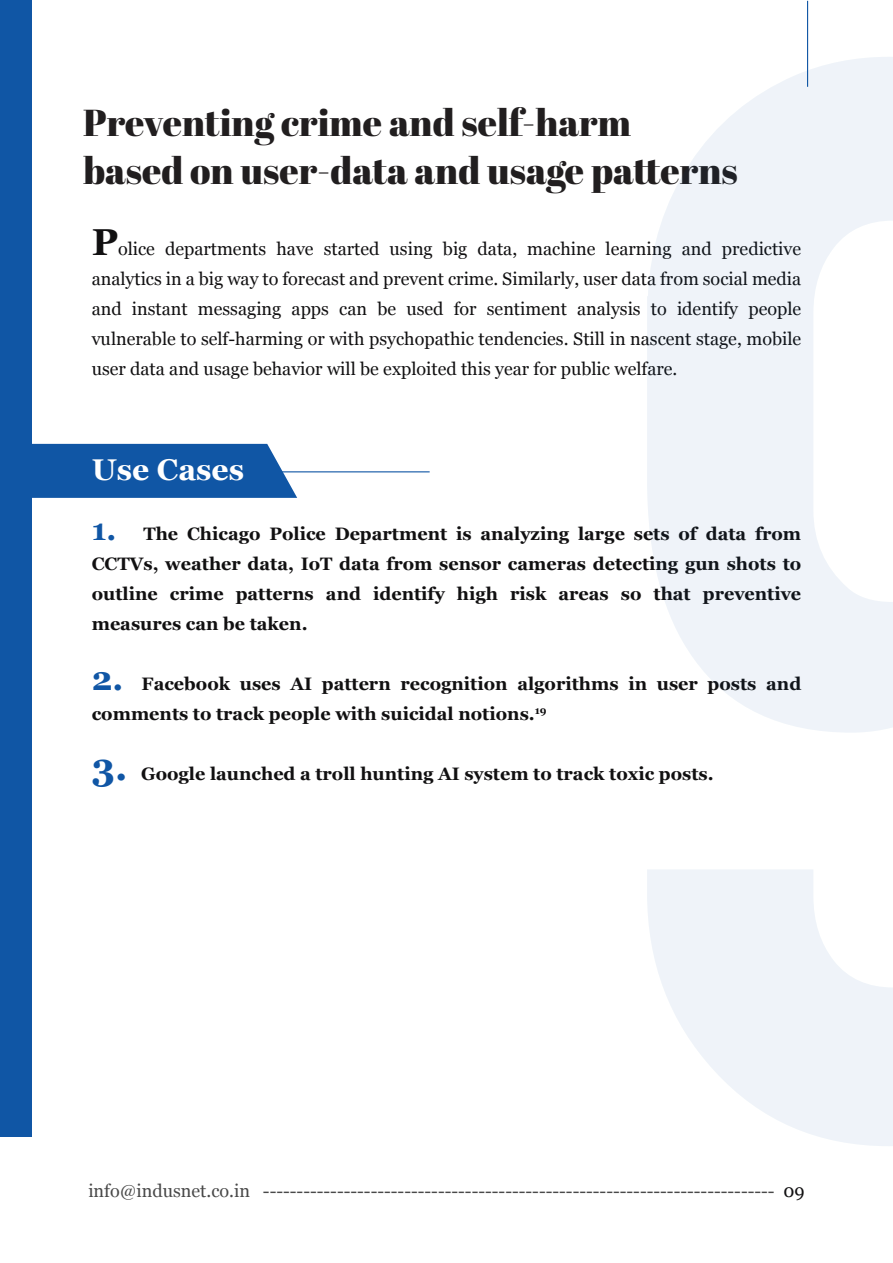
<style>
.page{position:relative;width:893px;height:1263px;background:#fff}
.page>*{position:absolute;margin:0;border:0;box-sizing:border-box;transform-origin:0 0}
.t1{font:37.5px/48px "Abril Fatface";color:#211e1f}
.t2{font:700 30px "Georgia";color:#fff}
.t3{font:18px/30px "Georgia";color:#111011;text-align:justify}
.t4{font:700 18px/30px "Georgia";color:#111011;text-align:justify}
.t5{font:18px "Georgia";color:#494949}
.s1{font-weight:700;font-size:37.5px}
.s2{font-size:30px;color:#1056a5}
.s3{font-size:33px;color:#1056a5}
.s4{font-size:37.5px;color:#1056a5}
.s5{color:#111011}
</style>
<div class="page">
<hr style="left:807px;top:1px;width:1px;height:86px;background:#1056a5">
<hr style="left:0;top:471px;width:430px;height:1px;background:#1056a5">
<div style="left:0;top:0;width:32px;height:1136px;background:#1056a5"></div>
<svg style="left:0;top:443px;width:297px;height:694px"></svg>
<svg style="left:647px;top:57px;width:246px;height:1089px;fill:#eff3f9"></svg>
<h1 class="t1" style="left:83px;top:97px;width:656px">Preventing crime and self-harm based on user-data and usage patterns</h1>
<p class="t3" style="left:92px;top:234px;width:711px"><span class="s1">P</span>olice departments have started using big data, machine learning and predictive analytics in a big way to forecast and prevent crime. Similarly, user data from social media and instant messaging apps can be used for sentiment analysis to identify people vulnerable to self-harming or with psychopathic tendencies. Still in nascent stage, mobile user data and usage behavior will be exploited this year for public welfare.</p>
<h2 class="t2" style="left:92px;top:447px;width:154px">Use Cases</h2>
<p class="t4" style="left:92px;top:518px;width:711px"><span class="s2">1.</span> The Chicago Police Department is analyzing large sets of data from CCTVs, weather data, IoT data from sensor cameras detecting gun shots to outline crime patterns and identify high risk areas so that preventive measures can be taken.</p>
<p class="t4" style="left:92px;top:668px;width:711px"><span class="s3">2.</span> Facebook uses AI pattern recognition algorithms in user posts and comments to track people with suicidal notions.<sup>19</sup></p>
<p class="t4" style="left:92px;top:758px;width:623px"><span class="s4">3.</span> Google launched a troll hunting AI system to track toxic posts.</p>
<p class="t5" style="left:88px;top:1180px;width:718px">info@indusnet.co.in ---------------------------------------------------------------------------- <span class="s5">09</span></p>
</div>
